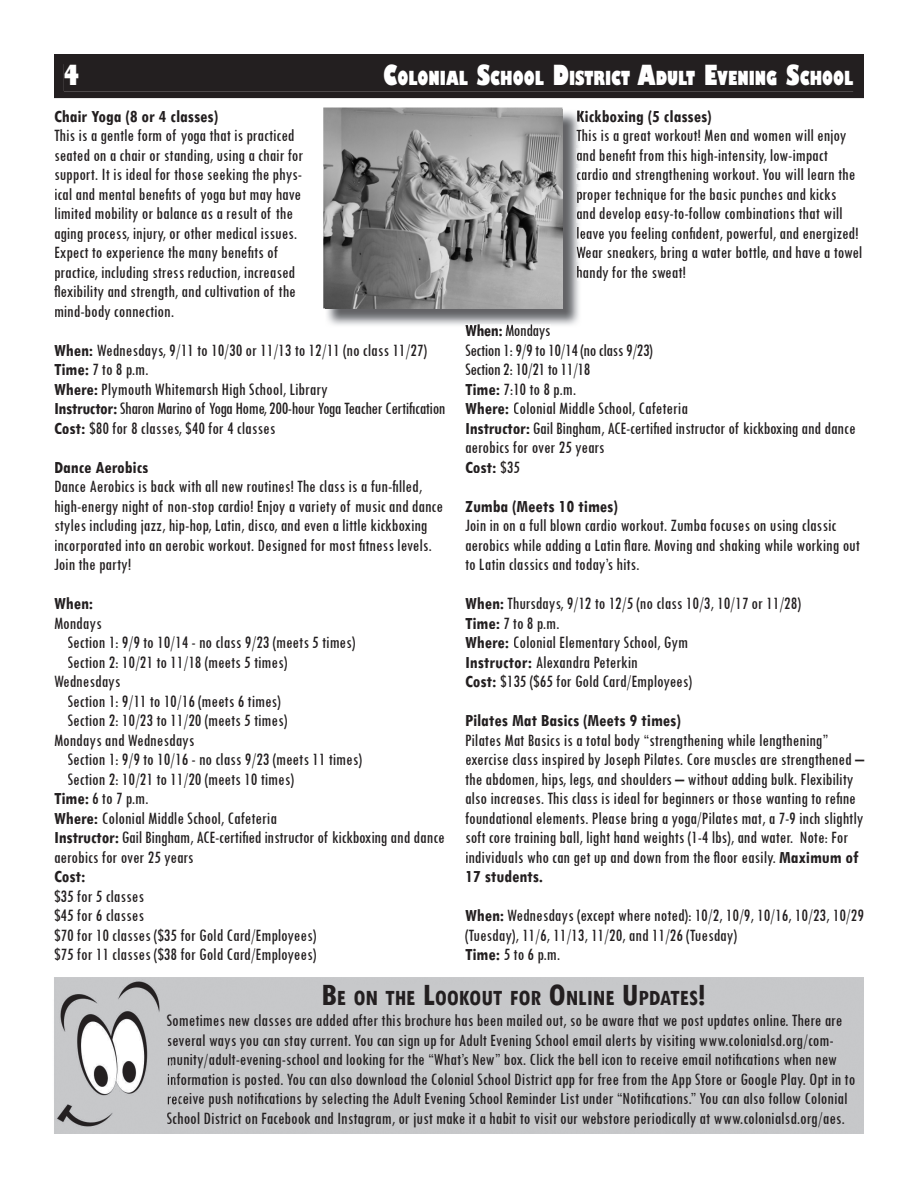
<style>
.page{position:relative;width:918px;height:1188px;background:#fff}
.page>*{position:absolute;margin:0;border:0;box-sizing:border-box;transform-origin:0 0}
.t1{font:800 condensed 27px "Gill Sans";color:#fff}
.t2{font:700 condensed 23.1px "Tw Cen";color:#231f20}
.t3{font:800 condensed 18.9px "Gill Sans";color:#fff}
.t4{font:condensed 18px/19.5px "Tw Cen";color:#231f20}
.t5{font:700 condensed 18px "Tw Cen";color:#231f20}
.s1{font-size:27px}
.s2{font-weight:700}
.s3{font-size:33px}
</style>
<div class="page">
<img style="left:54px;top:977px;width:810px;height:157px">
<div style="left:54px;top:54px;width:810px;height:44px;background:#231f20"></div>
<div style="left:64px;top:64px;width:789px;height:27px;background:#231f20"></div>
<div style="left:323px;top:985px;width:381px;height:21px;background:#c7c8ca"></div>
<div style="left:167px;top:1015px;width:675px;height:15px;background:#c7c8ca"></div>
<div style="left:167px;top:1112px;width:677px;height:15px;background:#c7c8ca"></div>
<div style="left:168px;top:1034px;width:687px;height:74px;background:#c7c8ca"></div>
<img style="left:168px;top:1054px;width:5px;height:15px">
<img style="left:168px;top:1073px;width:9px;height:15px">
<img style="left:168px;top:1093px;width:13px;height:15px">
<img style="left:325px;top:110px;width:254px;height:215px">
<img style="left:577px;top:110px;width:4px;height:15px">
<img style="left:577px;top:129px;width:4px;height:15px">
<img style="left:577px;top:149px;width:4px;height:15px">
<img style="left:577px;top:168px;width:4px;height:15px">
<img style="left:577px;top:188px;width:4px;height:15px">
<img style="left:577px;top:207px;width:4px;height:15px">
<img style="left:577px;top:227px;width:4px;height:15px">
<img style="left:577px;top:246px;width:4px;height:15px">
<img style="left:577px;top:266px;width:4px;height:15px">
<img style="left:465px;top:324px;width:37px;height:3px">
<img style="left:502px;top:324px;width:49px;height:3px">
<img style="left:325px;top:110px;width:237px;height:198px">
<h1 class="t1" style="left:64px;top:58px;width:17px">4</h1>
<p class="t3" style="left:383px;top:66px;width:471px"><span class="s1">C</span>OLONIAL <span class="s1">S</span>CHOOL <span class="s1">D</span>ISTRICT <span class="s1">A</span>DULT <span class="s1">E</span>VENING <span class="s1">S</span>CHOOL</p>
<p class="t5" style="left:54px;top:105px;width:166px">Chair Yoga (8 or 4 classes)</p>
<p class="t4" style="left:54px;top:125px;width:251px">This is a gentle form of yoga that is practiced seated on a chair or standing, using a chair for support. It is ideal for those seeking the phys&shy;ical and mental benefits of yoga but may have limited mobility or balance as a result of the aging process, injury, or other medical issues.<br>Expect to experience the many benefits of practice, including stress reduction, increased flexibility and strength, and cultivation of the mind-body connection.</p>
<p class="t4" style="left:54px;top:340px;width:393px"><span class="s2">When:</span> Wednesdays, 9/11 to 10/30 or 11/13 to 12/11 (no class 11/27)<br><span class="s2">Time:</span> 7 to 8 p.m.<br><span class="s2">Where:</span> Plymouth Whitemarsh High School, Library<br><span class="s2">Instructor:</span> Sharon Marino of Yoga Home, 200-hour Yoga Teacher Certification <span class="s2">Cost:</span> $80 for 8 classes, $40 for 4 classes</p>
<p class="t5" style="left:54px;top:456px;width:96px">Dance Aerobics</p>
<p class="t4" style="left:54px;top:476px;width:391px">Dance Aerobics is back with all new routines! The class is a fun-filled, high-energy night of non-stop cardio! Enjoy a variety of music and dance styles including jazz, hip-hop, Latin, disco, and even a little kickboxing incorporated into an aerobic workout. Designed for most fitness levels.<br>Join the party!</p>
<p class="t5" style="left:54px;top:593px;width:41px">When:</p>
<p class="t4" style="left:54px;top:613px;width:49px">Mondays</p>
<p class="t4" style="left:68px;top:632px;width:289px">Section 1: 9/9 to 10/14 - no class 9/23 (meets 5 times)</p>
<p class="t4" style="left:68px;top:652px;width:221px">Section 2: 10/21 to 11/18 (meets 5 times)</p>
<p class="t4" style="left:54px;top:671px;width:68px">Wednesdays</p>
<p class="t4" style="left:68px;top:691px;width:215px">Section 1: 9/11 to 10/16 (meets 6 times)</p>
<p class="t4" style="left:68px;top:710px;width:221px">Section 2: 10/23 to 11/20 (meets 5 times)</p>
<p class="t4" style="left:54px;top:730px;width:142px">Mondays and Wednesdays</p>
<p class="t4" style="left:68px;top:749px;width:296px">Section 1: 9/9 to 10/16 - no class 9/23 (meets 11 times)</p>
<p class="t4" style="left:68px;top:769px;width:228px">Section 2: 10/21 to 11/20 (meets 10 times)</p>
<p class="t4" style="left:54px;top:788px;width:96px"><span class="s2">Time:</span> 6 to 7 p.m.</p>
<p class="t4" style="left:54px;top:808px;width:224px"><span class="s2">Where:</span> Colonial Middle School, Cafeteria</p>
<p class="t4" style="left:54px;top:827px;width:392px"><span class="s2">Instructor:</span> Gail Bingham, ACE-certified instructor of kickboxing and dance</p>
<p class="t4" style="left:54px;top:847px;width:141px">aerobics for over 25 years</p>
<p class="t5" style="left:54px;top:866px;width:33px">Cost:</p>
<p class="t4" style="left:54px;top:886px;width:264px">$35 for 5 classes<br>$45 for 6 classes<br>$70 for 10 classes ($35 for Gold Card/Employees) $75 for 11 classes ($38 for Gold Card/Employees)</p>
<p class="t5" style="left:576px;top:105px;width:137px">Kickboxing (5 classes)</p>
<p class="t4" style="left:576px;top:125px;width:288px">This is a great workout! Men and women will enjoy and benefit from this high-intensity, low-impact cardio and strengthening workout. You will learn the proper technique for the basic punches and kicks<br>and develop easy-to-follow combinations that will leave you feeling confident, powerful, and energized!<br>Wear sneakers, bring a water bottle, and have a towel handy for the sweat!</p>
<p class="t4" style="left:465px;top:320px;width:392px"><span class="s2">When:</span> Mondays<br>Section 1: 9/9 to 10/14 (no class 9/23)<br>Section 2: 10/21 to 11/18<br><span class="s2">Time:</span> 7:10 to 8 p.m.<br><span class="s2">Where:</span> Colonial Middle School, Cafeteria<br><span class="s2">Instructor:</span> Gail Bingham, ACE-certified instructor of kickboxing and dance aerobics for over 25 years<br><span class="s2">Cost:</span> $35</p>
<p class="t5" style="left:465px;top:495px;width:154px">Zumba (Meets 10 times)</p>
<p class="t4" style="left:465px;top:515px;width:396px">Join in on a full blown cardio workout. Zumba focuses on using classic aerobics while adding a Latin flare. Moving and shaking while working out to Latin classics and today’s hits.</p>
<p class="t4" style="left:465px;top:593px;width:337px"><span class="s2">When:</span> Thursdays, 9/12 to 12/5 (no class 10/3, 10/17 or 11/28)<br><span class="s2">Time:</span> 7 to 8 p.m.<br><span class="s2">Where:</span> Colonial Elementary School, Gym<br><span class="s2">Instructor:</span> Alexandra Peterkin<br><span class="s2">Cost:</span> $135 ($65 for Gold Card/Employees)</p>
<p class="t5" style="left:465px;top:710px;width:217px">Pilates Mat Basics (Meets 9 times)</p>
<p class="t4" style="left:465px;top:730px;width:401px">Pilates Mat Basics is a total body “strengthening while lengthening” exercise class inspired by Joseph Pilates. Core muscles are strengthened – the abdomen, hips, legs, and shoulders – without adding bulk. Flexibility also increases. This class is ideal for beginners or those wanting to refine foundational elements. Please bring a yoga/Pilates mat, a 7-9 inch slightly soft core training ball, light hand weights (1-4 lbs), and water. Note: For individuals who can get up and down from the floor easily. <span class="s2">Maximum of 17 students.</span></p>
<p class="t4" style="left:465px;top:905px;width:400px"><span class="s2">When:</span> Wednesdays (except where noted): 10/2, 10/9, 10/16, 10/23, 10/29 (Tuesday), 11/6, 11/13, 11/20, and 11/26 (Tuesday)<br><span class="s2">Time:</span> 5 to 6 p.m.</p>
<p class="t2" style="left:321px;top:984px;width:386px"><span class="s3">B</span>E ON THE <span class="s3">L</span>OOKOUT FOR <span class="s3">O</span>NLINE <span class="s3">U</span>PDATES<span class="s3">!</span></p>
<p class="t4" style="left:166px;top:1011px;width:690px">Sometimes new classes are added after this brochure has been mailed out, so be aware that we post updates online. There are several ways you can stay current. You can sign up for Adult Evening School email alerts by visiting www.colonialsd.org/com&shy;munity/adult-evening-school and looking for the “What’s New” box. Click the bell icon to receive email notifications when new information is posted. You can also download the Colonial School District app for free from the App Store or Google Play. Opt in to receive push notifications by selecting the Adult Evening School Reminder List under “Notifications.” You can also follow Colonial School District on Facebook and Instagram, or just make it a habit to visit our webstore periodically at www.colonialsd.org/aes.</p>
</div>
